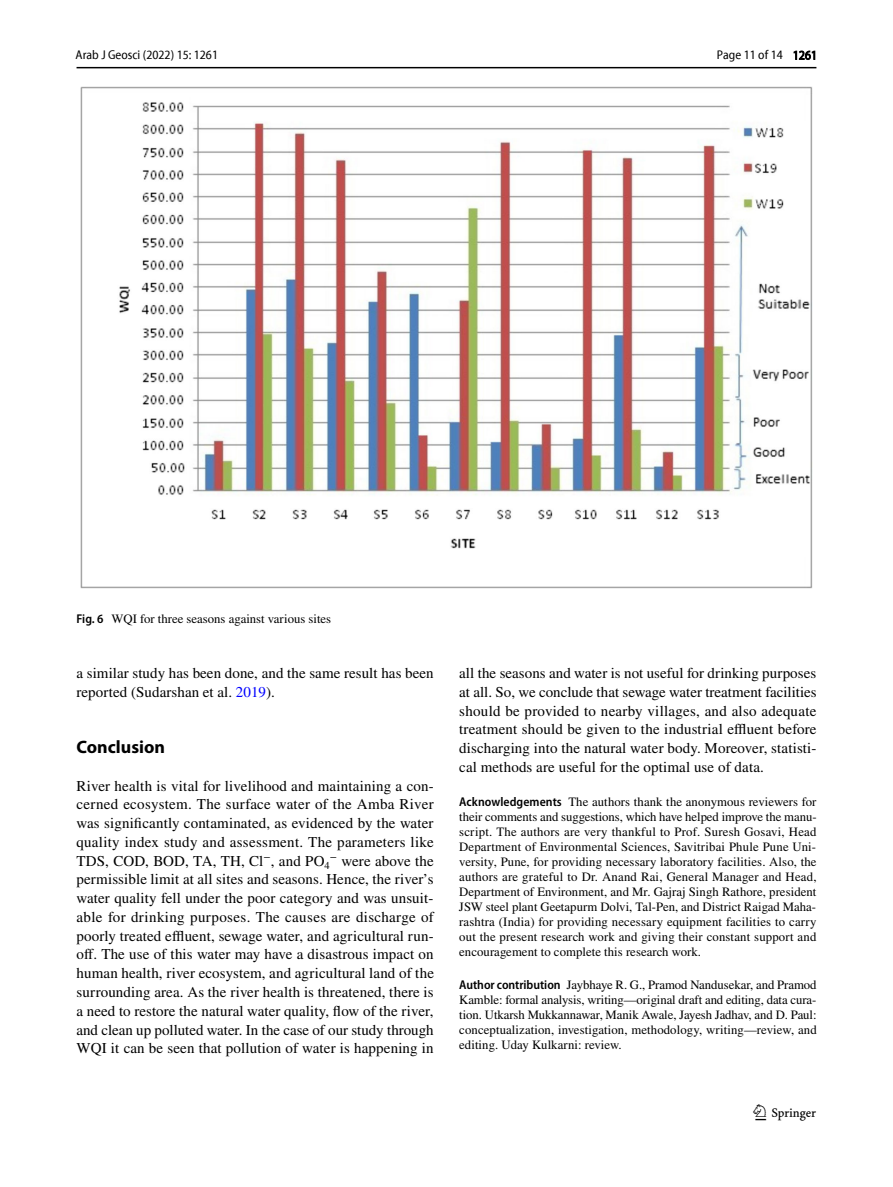
<style>
.page{position:relative;width:893px;height:1187px;background:#fff}
.page>*{position:absolute;margin:0;border:0;box-sizing:border-box;transform-origin:0 0}
.t1{font:22.5px "Springnew Regular 3";color:#000}
.t2{font:700 18px "Myriad Pro";color:#000}
.t3{font:15px/18.8px "STIX";letter-spacing:.01em;color:#000;text-align:justify}
.t4{font:12.75px/15px "STIX";letter-spacing:.005em;color:#000;text-align:justify}
.t5{font:semi-condensed 12.75px "Myriad Pro Unic";color:#000}
.s1{font-family:"Myriad Pro";font-weight:600;font-stretch:semi-condensed}
.s2{color:#00f}
</style>
<div class="page">
<hr style="left:77px;top:67px;width:739px;height:1px;background:#000">
<img style="left:81px;top:87px;width:731px;height:501px">
<p class="t5" style="left:76px;top:50px;width:144px">Arab J Geosci (2022) 15: 1261</p>
<p class="t5" style="left:717px;top:50px;width:102px">Page 11 of 14 1261</p>
<p class="t4" style="left:77px;top:612px;width:256px"><span class="s1">Fig. 6</span> WQI for three seasons against various sites</p>
<p class="t3" style="left:77px;top:664px;width:359px">a similar study has been done, and the same result has been reported (Sudarshan et al. <span class="s2">2019</span>).</p>
<p class="t2" style="left:77px;top:735px;width:90px">Conclusion</p>
<p class="t3" style="left:77px;top:777px;width:359px">River health is vital for livelihood and maintaining a con&shy;cerned ecosystem. The surface water of the Amba River was significantly contaminated, as evidenced by the water quality index study and assessment. The parameters like TDS, COD, BOD, TA, TH, Cl<sup>−</sup>, and PO<sub>4</sub><sup>−</sup> were above the permissible limit at all sites and seasons. Hence, the river’s water quality fell under the poor category and was unsuit&shy;able for drinking purposes. The causes are discharge of poorly treated effluent, sewage water, and agricultural run&shy;off. The use of this water may have a disastrous impact on human health, river ecosystem, and agricultural land of the surrounding area. As the river health is threatened, there is a need to restore the natural water quality, flow of the river, and clean up polluted water. In the case of our study through WQI it can be seen that pollution of water is happening in</p>
<p class="t3" style="left:459px;top:664px;width:359px">all the seasons and water is not useful for drinking purposes at all. So, we conclude that sewage water treatment facilities should be provided to nearby villages, and also adequate treatment should be given to the industrial effluent before discharging into the natural water body. Moreover, statisti&shy;cal methods are useful for the optimal use of data.</p>
<p class="t4" style="left:459px;top:794px;width:359px"><span class="s1">Acknowledgements</span> The authors thank the anonymous reviewers for their comments and suggestions, which have helped improve the manu&shy;script. The authors are very thankful to Prof. Suresh Gosavi, Head Department of Environmental Sciences, Savitribai Phule Pune Uni&shy;versity, Pune, for providing necessary laboratory facilities. Also, the authors are grateful to Dr. Anand Rai, General Manager and Head, Department of Environment, and Mr. Gajraj Singh Rathore, president JSW steel plant Geetapurm Dolvi, Tal-Pen, and District Raigad Maha&shy;rashtra (India) for providing necessary equipment facilities to carry out the present research work and giving their constant support and encouragement to complete this research work.</p>
<p class="t4" style="left:459px;top:978px;width:359px"><span class="s1">Author contribution</span> Jaybhaye R. G., Pramod Nandusekar, and Pramod Kamble: formal analysis, writing—original draft and editing, data cura&shy;tion. Utkarsh Mukkannawar, Manik Awale, Jayesh Jadhav, and D. Paul: conceptualization, investigation, methodology, writing—review, and editing. Uday Kulkarni: review.</p>
<h1 class="t1" style="left:755px;top:1104px;width:62px">1 3</h1>
</div>
